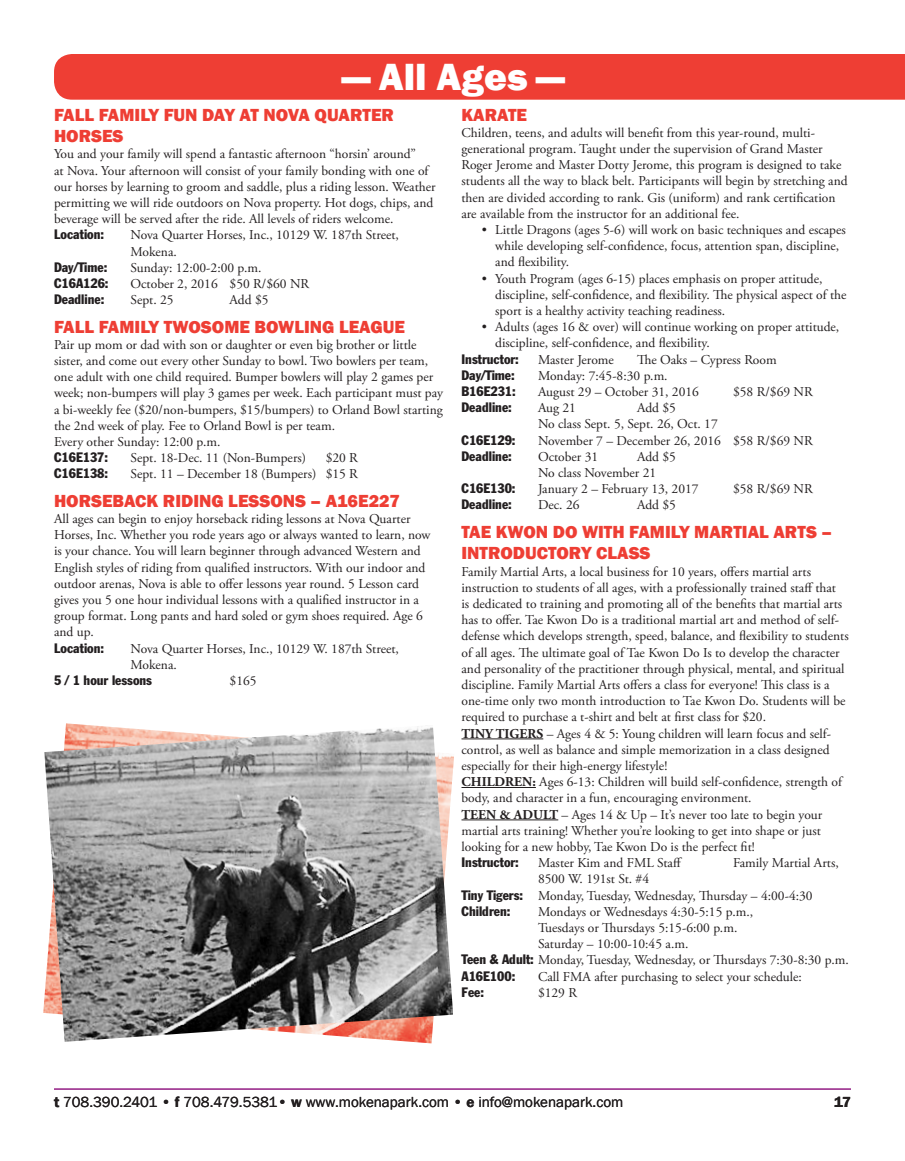
<style>
.page{position:relative;width:905px;height:1161px;background:#fff}
.page>*{position:absolute;margin:0;border:0;box-sizing:border-box;transform-origin:0 0}
.t1{font:800 39px "Franklin Gothic";color:#fff}
.Course_Header{font:800 18px/21.6px "Franklin Gothic";color:#ee3e34}
.t2{font:15px "Franklin Gothic";color:#231f20}
.t3{font:600 15px "Franklin Gothic";color:#231f20}
.Course_Description{font:13.5px/16.2px "Adobe Garamond Pro";color:#231f20}
.Course_Info{font:13.5px/16.2px "Adobe Garamond Pro";color:#231f20}
.Course_Info-2{font:condensed 13.5px "Franklin Gothic";color:#231f20}
.s1{font-weight:700}
.s2{font-family:"Franklin Gothic";font-stretch:condensed}
.s3{font-weight:600}
</style>
<div class="page">
<hr style="left:54px;top:1088px;width:796px;height:2px;background:#a54499">
<div style="left:54px;top:54px;width:850px;height:46px;background:#ee3e34"></div>
<hr style="left:461px;top:739px;width:82px;height:1px;background:#231f20">
<hr style="left:461px;top:787px;width:75px;height:1px;background:#231f20">
<hr style="left:461px;top:820px;width:97px;height:1px;background:#231f20">
<img style="left:44px;top:725px;width:409px;height:317px">
<h1 class="t1" style="left:343px;top:52px;width:222px">— All Ages —</h1>
<p class="Course_Header" style="left:54px;top:104px;width:341px">FALL FAMILY FUN DAY AT NOVA QUARTER<br>HORSES</p>
<p class="Course_Description" style="left:54px;top:147px;width:383px">You and your family will spend a fantastic afternoon “horsin’ around”<br>at Nova. Your afternoon will consist of your family bonding with one of our horses by learning to groom and saddle, plus a riding lesson. Weather permitting we will ride outdoors on Nova property. Hot dogs, chips, and beverage will be served after the ride. All levels of riders welcome.</p>
<p class="Course_Info-2" style="left:54px;top:226px;width:52px">Location:</p>
<p class="Course_Info" style="left:130px;top:228px;width:270px">Nova Quarter Horses, Inc., 10129 W. 187th Street,<br>Mokena.</p>
<p class="Course_Info-2" style="left:54px;top:259px;width:55px">Day/Time:</p>
<p class="Course_Info" style="left:131px;top:260px;width:132px">Sunday: 12:00-2:00 p.m.</p>
<p class="Course_Info-2" style="left:54px;top:275px;width:56px">C16A126:</p>
<p class="Course_Info" style="left:131px;top:276px;width:180px">October 2, 2016 $50 R/$60 NR</p>
<p class="Course_Info-2" style="left:54px;top:291px;width:52px">Deadline:</p>
<p class="Course_Info" style="left:131px;top:292px;width:45px">Sept. 25</p>
<p class="Course_Info" style="left:229px;top:292px;width:40px">Add $5</p>
<p class="Course_Header" style="left:54px;top:316px;width:352px">FALL FAMILY TWOSOME BOWLING LEAGUE</p>
<p class="Course_Description" style="left:54px;top:337px;width:390px">Pair up mom or dad with son or daughter or even big brother or little sister, and come out every other Sunday to bowl. Two bowlers per team, one adult with one child required. Bumper bowlers will play 2 games per week; non-bumpers will play 3 games per week. Each participant must pay a bi-weekly fee ($20/non-bumpers, $15/bumpers) to Orland Bowl starting the 2nd week of play. Fee to Orland Bowl is per team.</p>
<p class="Course_Description" style="left:54px;top:434px;width:168px">Every other Sunday: 12:00 p.m.</p>
<p class="Course_Info-2" style="left:54px;top:449px;width:56px">C16E137:</p>
<p class="Course_Info" style="left:131px;top:450px;width:177px">Sept. 18-Dec. 11 (Non-Bumpers)</p>
<p class="Course_Info" style="left:325px;top:450px;width:34px">$20 R</p>
<p class="Course_Info-2" style="left:54px;top:465px;width:56px">C16E138:</p>
<p class="Course_Info" style="left:131px;top:466px;width:229px">Sept. 11 – December 18 (Bumpers) $15 R</p>
<p class="Course_Header" style="left:54px;top:490px;width:347px">HORSEBACK RIDING LESSONS – A16E227</p>
<p class="Course_Description" style="left:54px;top:511px;width:378px">All ages can begin to enjoy horseback riding lessons at Nova Quarter Horses, Inc. Whether you rode years ago or always wanted to learn, now is your chance. You will learn beginner through advanced Western and English styles of riding from qualified instructors. With our indoor and outdoor arenas, Nova is able to offer lessons year round. 5 Lesson card gives you 5 one hour individual lessons with a qualified instructor in a group format. Long pants and hard soled or gym shoes required. Age 6 and up.</p>
<p class="Course_Info-2" style="left:54px;top:639px;width:52px">Location:</p>
<p class="Course_Info" style="left:130px;top:641px;width:270px">Nova Quarter Horses, Inc., 10129 W. 187th Street,<br>Mokena.</p>
<p class="Course_Info-2" style="left:54px;top:672px;width:99px">5 / 1 hour lessons</p>
<p class="Course_Info" style="left:229px;top:673px;width:28px">$165</p>
<p class="Course_Header" style="left:461px;top:104px;width:67px">KARATE</p>
<p class="Course_Description" style="left:461px;top:125px;width:387px">Children, teens, and adults will benefit from this year-round, multi&shy;generational program. Taught under the supervision of Grand Master Roger Jerome and Master Dotty Jerome, this program is designed to take students all the way to black belt. Participants will begin by stretching and then are divided according to rank. Gis (uniform) and rank certification are available from the instructor for an additional fee.</p>
<p class="Course_Description" style="left:495px;top:222px;width:352px;text-indent:-14px">• Little Dragons (ages 5-6) will work on basic techniques and escapes while developing self-confidence, focus, attention span, discipline, and flexibility.</p>
<p class="Course_Description" style="left:495px;top:271px;width:353px;text-indent:-14px">• Youth Program (ages 6-15) places emphasis on proper attitude, discipline, self-confidence, and flexibility. The physical aspect of the sport is a healthy activity teaching readiness.</p>
<p class="Course_Description" style="left:495px;top:319px;width:345px;text-indent:-14px">• Adults (ages 16 &amp; over) will continue working on proper attitude, discipline, self-confidence, and flexibility.</p>
<p class="Course_Info-2" style="left:461px;top:351px;width:59px">Instructor:</p>
<p class="Course_Info" style="left:538px;top:352px;width:77px">Master Jerome</p>
<p class="Course_Info" style="left:637px;top:352px;width:141px">The Oaks – Cypress Room</p>
<p class="Course_Info-2" style="left:461px;top:367px;width:55px">Day/Time:</p>
<p class="Course_Info" style="left:538px;top:368px;width:131px">Monday: 7:45-8:30 p.m.</p>
<p class="Course_Info-2" style="left:461px;top:383px;width:56px">B16E231:</p>
<p class="Course_Info" style="left:538px;top:384px;width:162px">August 29 – October 31, 2016</p>
<p class="Course_Info" style="left:733px;top:384px;width:81px">$58 R/$69 NR</p>
<p class="Course_Info-2" style="left:461px;top:399px;width:52px">Deadline:</p>
<p class="Course_Info" style="left:538px;top:400px;width:39px">Aug 21</p>
<p class="Course_Info" style="left:637px;top:400px;width:40px">Add $5</p>
<p class="Course_Info" style="left:538px;top:417px;width:181px">No class Sept. 5, Sept. 26, Oct. 17</p>
<p class="Course_Info-2" style="left:461px;top:432px;width:56px">C16E129:</p>
<p class="Course_Info" style="left:538px;top:433px;width:276px">November 7 – December 26, 2016 $58 R/$69 NR</p>
<p class="Course_Info-2" style="left:461px;top:448px;width:52px">Deadline:</p>
<p class="Course_Info" style="left:538px;top:449px;width:62px">October 31</p>
<p class="Course_Info" style="left:637px;top:449px;width:40px">Add $5</p>
<p class="Course_Info" style="left:538px;top:465px;width:120px">No class November 21</p>
<p class="Course_Info-2" style="left:461px;top:480px;width:56px">C16E130:</p>
<p class="Course_Info" style="left:538px;top:481px;width:162px">January 2 – February 13, 2017</p>
<p class="Course_Info" style="left:733px;top:481px;width:81px">$58 R/$69 NR</p>
<p class="Course_Info-2" style="left:461px;top:496px;width:52px">Deadline:</p>
<p class="Course_Info" style="left:538px;top:498px;width:43px">Dec. 26</p>
<p class="Course_Info" style="left:637px;top:498px;width:40px">Add $5</p>
<p class="Course_Header" style="left:461px;top:521px;width:372px">TAE KWON DO WITH FAMILY MARTIAL ARTS –<br>INTRODUCTORY CLASS</p>
<p class="Course_Description" style="left:461px;top:564px;width:388px">Family Martial Arts, a local business for 10 years, offers martial arts instruction to students of all ages, with a professionally trained staff that<br>is dedicated to training and promoting all of the benefits that martial arts has to offer. Tae Kwon Do is a traditional martial art and method of self&shy;defense which develops strength, speed, balance, and flexibility to students of all ages. The ultimate goal of Tae Kwon Do Is to develop the character and personality of the practitioner through physical, mental, and spiritual discipline. Family Martial Arts offers a class for everyone! This class is a one-time only two month introduction to Tae Kwon Do. Students will be required to purchase a t-shirt and belt at first class for $20.</p>
<p class="Course_Description" style="left:461px;top:726px;width:371px;text-align:justify"><span class="s1">TINY TIGERS</span> – Ages 4 &amp; 5: Young children will learn focus and self&shy;control, as well as balance and simple memorization in a class designed especially for their high-energy lifestyle!</p>
<p class="Course_Description" style="left:461px;top:774px;width:382px"><span class="s1">CHILDREN:</span> Ages 6-13: Children will build self-confidence, strength of body, and character in a fun, encouraging environment.</p>
<p class="Course_Description" style="left:461px;top:807px;width:362px;text-align:justify"><span class="s1">TEEN &amp; ADULT</span> – Ages 14 &amp; Up – It’s never too late to begin your martial arts training! Whether you’re looking to get into shape or just looking for a new hobby, Tae Kwon Do is the perfect fit!</p>
<p class="Course_Info-2" style="left:461px;top:854px;width:59px">Instructor:</p>
<p class="Course_Info" style="left:538px;top:855px;width:146px">Master Kim and FML Staff</p>
<p class="Course_Info" style="left:733px;top:855px;width:107px">Family Martial Arts,</p>
<p class="Course_Info" style="left:538px;top:871px;width:113px">8500 W. 191st St. #4</p>
<p class="Course_Info" style="left:461px;top:888px;width:352px"><span class="s2">Tiny Tigers:</span> Monday, Tuesday, Wednesday, Thursday – 4:00-4:30</p>
<p class="Course_Info-2" style="left:461px;top:903px;width:50px">Children:</p>
<p class="Course_Info" style="left:538px;top:904px;width:217px">Mondays or Wednesdays 4:30-5:15 p.m.,</p>
<p class="Course_Info" style="left:538px;top:920px;width:201px">Tuesdays or Thursdays 5:15-6:00 p.m.</p>
<p class="Course_Info" style="left:538px;top:936px;width:152px">Saturday – 10:00-10:45 a.m.</p>
<p class="Course_Info" style="left:461px;top:952px;width:389px"><span class="s2">Teen &amp; Adult:</span> Monday, Tuesday, Wednesday, or Thursdays 7:30-8:30 p.m.</p>
<p class="Course_Info-2" style="left:461px;top:968px;width:55px">A16E100:</p>
<p class="Course_Info" style="left:538px;top:969px;width:265px">Call FMA after purchasing to select your schedule:</p>
<p class="Course_Info-2" style="left:461px;top:984px;width:24px">Fee:</p>
<p class="Course_Info" style="left:538px;top:985px;width:41px">$129 R</p>
<p class="t2" style="left:54px;top:1093px;width:571px"><span class="s3">t</span> 708.390.2401 • <span class="s3">f</span> 708.479.5381• <span class="s3">w</span> www.mokenapark.com • <span class="s3">e</span> info@mokenapark.com</p>
<p class="t3" style="left:834px;top:1093px;width:18px">17</p>
</div>
